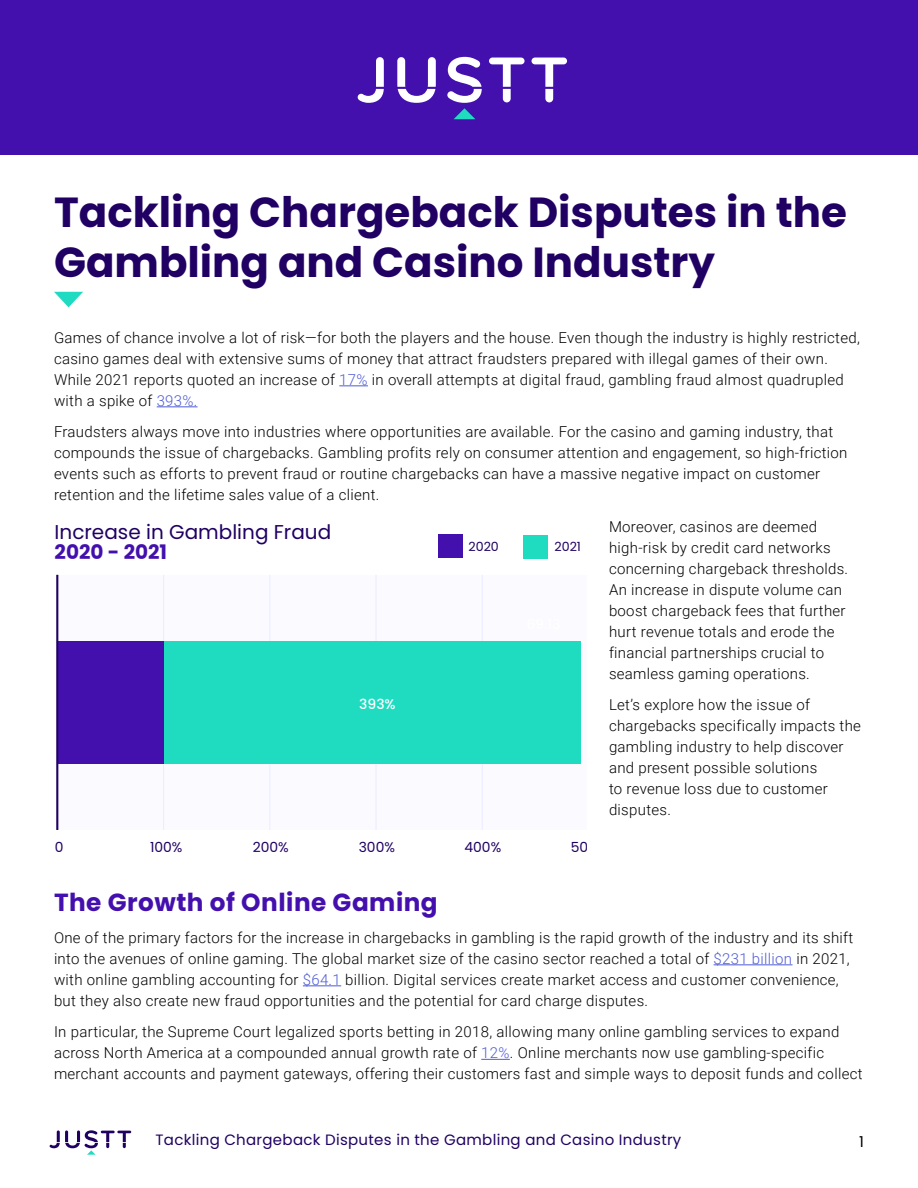
<style>
.page{position:relative;width:918px;height:1188px;background:#fff}
.page>*{position:absolute;margin:0;border:0;box-sizing:border-box;transform-origin:0 0}
.t1{font:700 42px/50.4px "Poppins";color:#200063}
.t2{font:700 24.75px "Poppins";letter-spacing:.02em;color:#4310ae}
.t3{font:19.95px "Poppins";color:#200063}
.t4{font:700 19.95px "Poppins";color:#4310ae}
.t5{font:300 15px/21px "Roboto";letter-spacing:.02em;color:#000}
.t6{font:15px "Poppins";letter-spacing:.02em;color:#200063}
.t7{font:15px "Poppins";color:#000}
.t8{font:13.95px "Poppins";color:#200063}
.t9{font:500 13.95px "Poppins";color:#fff}
.t10{font:12.6px "Poppins";color:#200063}
.s1{color:#4f5cd6}
</style>
<div class="page">
<svg style="left:50px;top:1130px;width:81px;height:25px"></svg>
<svg style="left:339px;top:385px;width:29px;height:1px"></svg>
<hr style="left:157px;top:406px;width:41px;height:1px;background:#4f5cd6">
<hr style="left:714px;top:964px;width:79px;height:1px;background:#4f5cd6">
<hr style="left:303px;top:985px;width:38px;height:1px;background:#4f5cd6">
<svg style="left:481px;top:1059px;width:29px;height:1px"></svg>
<svg style="left:54px;top:292px;width:29px;height:15px"></svg>
<div style="left:0;top:0;width:918px;height:154px;background:#4310ae"></div>
<div style="left:489px;top:58px;width:36px;height:6px;background:#fff;border-radius:3px"></div>
<div style="left:532px;top:58px;width:35px;height:6px;background:#fff;border-radius:3px"></div>
<svg style="left:358px;top:57px;width:26px;height:46px"></svg>
<svg style="left:545px;top:89px;width:8px;height:13px"></svg>
<svg style="left:503px;top:89px;width:8px;height:13px"></svg>
<svg style="left:397px;top:57px;width:39px;height:46px"></svg>
<svg style="left:447px;top:57px;width:35px;height:62px"></svg>
<div style="left:57px;top:575px;width:529px;height:254px;background:#fafaff"></div>
<hr style="left:163px;top:575px;width:1px;height:255px;background:#ededff">
<hr style="left:269px;top:575px;width:1px;height:255px;background:#ededff">
<hr style="left:376px;top:575px;width:1px;height:255px;background:#ededff">
<hr style="left:482px;top:575px;width:1px;height:255px;background:#ededff">
<div style="left:524px;top:535px;width:24px;height:24px;background:#1fdcc1"></div>
<div style="left:164px;top:641px;width:417px;height:123px;background:#1fdcc1"></div>
<div style="left:438px;top:535px;width:24px;height:23px;background:#4310ae"></div>
<div style="left:57px;top:641px;width:107px;height:123px;background:#4310ae"></div>
<hr style="left:56px;top:575px;width:2px;height:255px;background:#200063">
<h1 class="t1" style="left:54px;top:187px;width:795px">Tackling Chargeback Disputes in the<br>Gambling and Casino Industry</h1>
<p class="t5" style="left:54px;top:326px;width:807px">Games of chance involve a lot of risk—for both the players and the house. Even though the industry is highly restricted, casino games deal with extensive sums of money that attract fraudsters prepared with illegal games of their own.<br>While 2021 reports quoted an increase of <span class="s1">17%</span> in overall attempts at digital fraud, gambling fraud almost quadrupled with a spike of <span class="s1">393%.</span></p>
<p class="t5" style="left:54px;top:421px;width:795px">Fraudsters always move into industries where opportunities are available. For the casino and gaming industry, that compounds the issue of chargebacks. Gambling profits rely on consumer attention and engagement, so high-friction events such as efforts to prevent fraud or routine chargebacks can have a massive negative impact on customer retention and the lifetime sales value of a client.</p>
<p class="t5" style="left:609px;top:515px;width:241px">Moreover, casinos are deemed high-risk by credit card networks concerning chargeback thresholds.<br>An increase in dispute volume can boost chargeback fees that further hurt revenue totals and erode the financial partnerships crucial to seamless gaming operations.</p>
<p class="t5" style="left:609px;top:694px;width:254px">Let’s explore how the issue of chargebacks specifically impacts the gambling industry to help discover and present possible solutions<br>to revenue loss due to customer disputes.</p>
<h3 class="t3" style="left:55px;top:520px;width:278px">Increase in Gambling Fraud</h3>
<h3 class="t4" style="left:55px;top:540px;width:114px">2020 - 2021</h3>
<p class="t10" style="left:468px;top:539px;width:32px">2020</p>
<p class="t10" style="left:554px;top:539px;width:28px">2021</p>
<p class="t9" style="left:359px;top:696px;width:38px">393%</p>
<p class="t8" style="left:55px;top:839px;width:10px">0</p>
<p class="t8" style="left:150px;top:839px;width:34px">100%</p>
<p class="t8" style="left:253px;top:839px;width:37px">200%</p>
<p class="t8" style="left:359px;top:839px;width:38px">300%</p>
<p class="t8" style="left:464px;top:839px;width:38px">400%</p>
<p class="t8" style="left:571px;top:839px;width:38px">500%</p>
<h2 class="t2" style="left:54px;top:888px;width:385px">The Growth of Online Gaming</h2>
<p class="t5" style="left:54px;top:926px;width:801px">One of the primary factors for the increase in chargebacks in gambling is the rapid growth of the industry and its shift into the avenues of online gaming. The global market size of the casino sector reached a total of <span class="s1">$231 billion</span> in 2021, with online gambling accounting for <span class="s1">$64.1</span> billion. Digital services create market access and customer convenience, but they also create new fraud opportunities and the potential for card charge disputes.</p>
<p class="t5" style="left:54px;top:1021px;width:810px">In particular, the Supreme Court legalized sports betting in 2018, allowing many online gambling services to expand across North America at a compounded annual growth rate of <span class="s1">12%</span>. Online merchants now use gambling-specific merchant accounts and payment gateways, offering their customers fast and simple ways to deposit funds and collect</p>
<p class="t6" style="left:156px;top:1131px;width:527px">Tackling Chargeback Disputes in the Gambling and Casino Industry</p>
<p class="t7" style="left:859px;top:1133px;width:6px">1</p>
</div>
